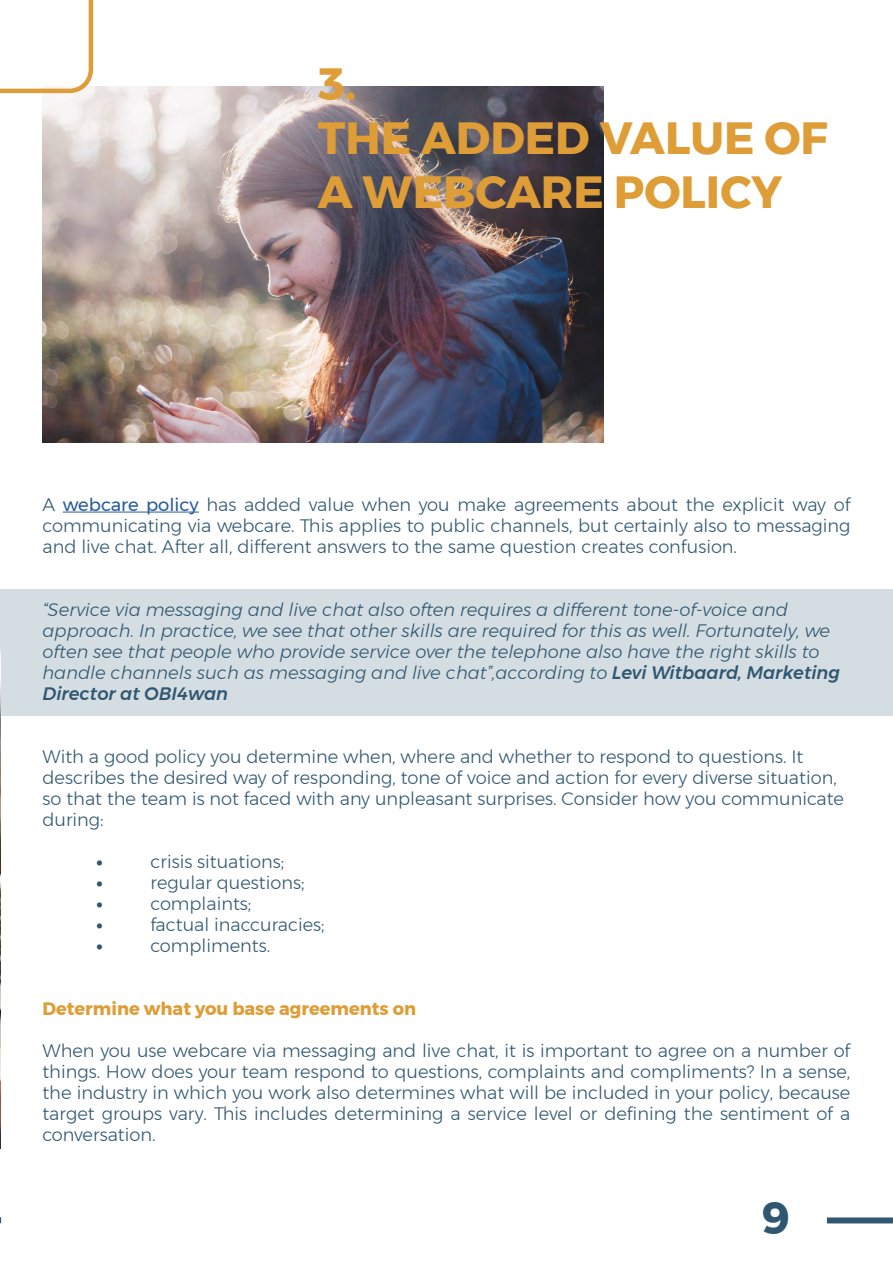
<style>
.page{position:relative;width:893px;height:1263px;background:#fff}
.page>*{position:absolute;margin:0;border:0;box-sizing:border-box;transform-origin:0 0}
.t1{font:700 45px/54px "Montserrat";color:#de9d36}
.t2{font:700 45px "Montserrat";color:#305771}
.t3{font:300 18px/21px "Montserrat";color:#305771;text-align:justify}
.t4{font:italic 300 18px/21px "Montserrat";color:#305771}
.t5{font:700 18px "Montserrat";color:#de9d36}
.t6{font:800 18px "Montserrat";color:#305771}
.s1{font-weight:400;color:#275b9b}
.s2{font-weight:500}
</style>
<div class="page">
<div style="left:0;top:589px;width:893px;height:126px;background:#d4dde1"></div>
<hr style="left:63px;top:512px;width:136px;height:1px;background:#275b9b">
<img style="left:43px;top:87px;width:561px;height:355px">
<svg style="left:0;top:0;width:93px;height:93px"></svg>
<div style="left:827px;top:1217px;width:66px;height:6px;background:#305771"></div>
<img style="left:0;top:651px;width:1px;height:497px">
<h1 class="t1" style="left:318px;top:57px;width:512px">3.<br>THE ADDED VALUE OF<br>A WEBCARE POLICY</h1>
<p class="t3" style="left:43px;top:493px;width:809px">A <span class="s1">webcare policy</span> has added value when you make agreements about the explicit way of communicating via webcare. This applies to public channels, but certainly also to messaging and live chat. After all, different answers to the same question creates confusion.</p>
<p class="t4" style="left:43px;top:599px;width:799px">“Service via messaging and live chat also often requires a different tone-of-voice and approach. In practice, we see that other skills are required for this as well. Fortunately, we often see that people who provide service over the telephone also have the right skills to handle channels such as messaging and live chat”,according to <span class="s2">Levi Witbaard, Marketing Director at OBI4wan</span></p>
<p class="t3" style="left:43px;top:746px;width:803px;text-align:left">With a good policy you determine when, where and whether to respond to questions. It describes the desired way of responding, tone of voice and action for every diverse situation, so that the team is not faced with any unpleasant surprises. Consider how you communicate during:</p>
<p class="t6" style="left:97px;top:847px;width:8px">•</p>
<p class="t3" style="left:151px;top:851px;width:135px">crisis situations;</p>
<p class="t6" style="left:96px;top:868px;width:8px">•</p>
<p class="t3" style="left:150px;top:872px;width:156px">regular questions;</p>
<p class="t6" style="left:96px;top:889px;width:8px">•</p>
<p class="t3" style="left:150px;top:893px;width:102px">complaints;</p>
<p class="t6" style="left:96px;top:910px;width:8px">•</p>
<p class="t3" style="left:150px;top:914px;width:176px">factual inaccuracies;</p>
<p class="t6" style="left:96px;top:931px;width:8px">•</p>
<p class="t3" style="left:150px;top:935px;width:121px">compliments.</p>
<p class="t5" style="left:42px;top:994px;width:375px">Determine what you base agreements on</p>
<p class="t3" style="left:42px;top:1040px;width:809px">When you use webcare via messaging and live chat, it is important to agree on a number of things. How does your team respond to questions, complaints and compliments? In a sense, the industry in which you work also determines what will be included in your policy, because target groups vary. This includes determining a service level or defining the sentiment of a conversation.</p>
<h1 class="t2" style="left:762px;top:1182px;width:30px">9</h1>
</div>
